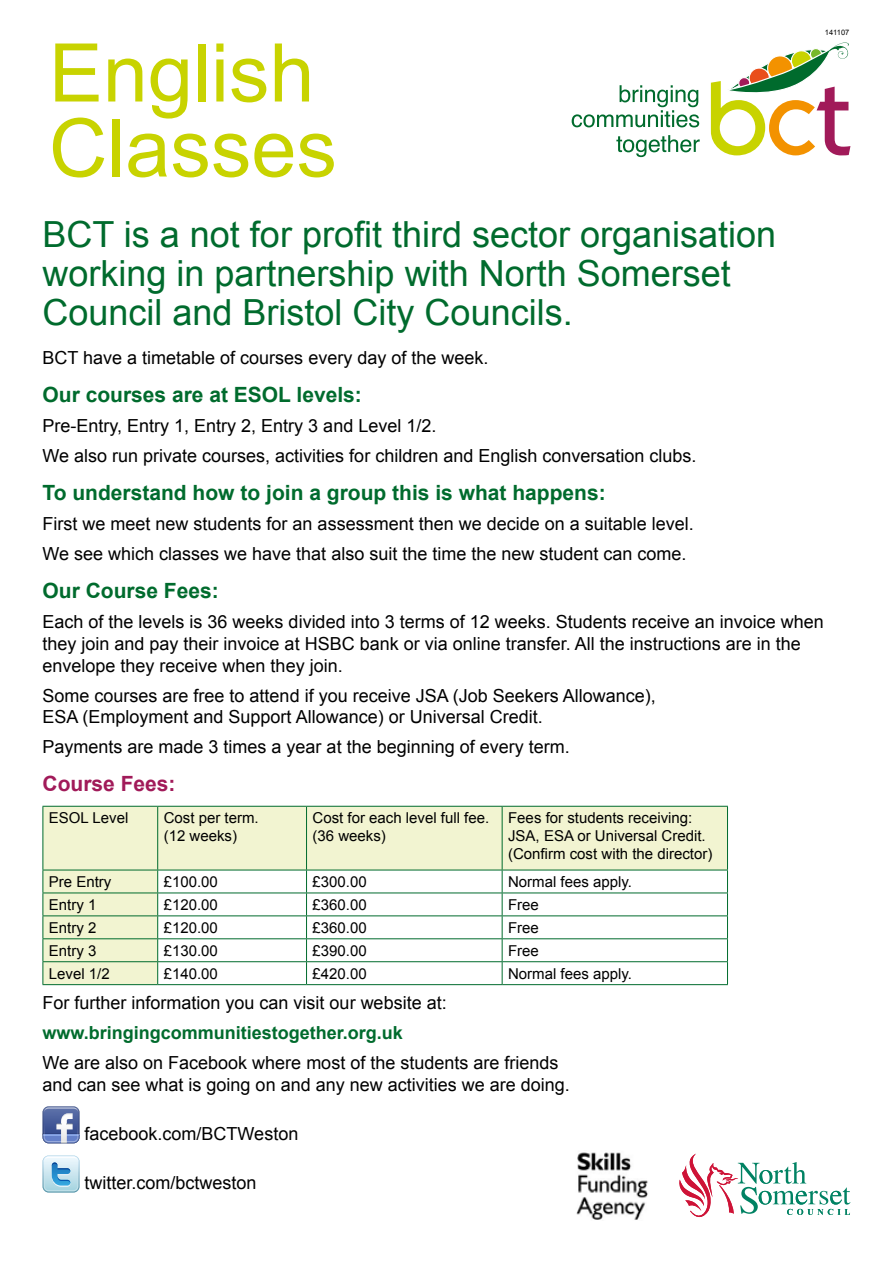
<style>
.page{position:relative;width:893px;height:1263px;background:#fff}
.page>*{position:absolute;margin:0;border:0;box-sizing:border-box;transform-origin:0 0}
.t1{font:81px/75px "Arial";color:#c8d300}
.t2{font:36px/39px "Arial";color:#006b2d}
.t3{font:700 21px "Arial";color:#006b2d}
.t4{font:700 21px "Arial";color:#a11a59}
.t5{font:18px/21.6px "Arial";color:#000}
.t6{font:700 18px "Arial";color:#006b2d}
.t7{font:15px/18px "Arial";color:#000}
.t8{font:7.5px "Arial";color:#000}
</style>
<div class="page">
<svg style="left:679px;top:1153px;width:171px;height:64px"></svg>
<svg style="left:44px;top:807px;width:683px;height:177px"></svg>
<hr style="left:43px;top:806px;width:115px;height:1px;background:#006b2d">
<hr style="left:43px;top:807px;width:1px;height:63px;background:#006b2d">
<hr style="left:158px;top:806px;width:149px;height:1px;background:#006b2d">
<hr style="left:157px;top:807px;width:1px;height:63px;background:#006b2d">
<hr style="left:307px;top:806px;width:195px;height:1px;background:#006b2d">
<hr style="left:306px;top:807px;width:1px;height:63px;background:#006b2d">
<hr style="left:502px;top:806px;width:226px;height:1px;background:#006b2d">
<hr style="left:502px;top:807px;width:1px;height:63px;background:#006b2d">
<hr style="left:727px;top:807px;width:1px;height:63px;background:#006b2d">
<hr style="left:43px;top:870px;width:115px;height:1px;background:#006b2d">
<hr style="left:158px;top:870px;width:149px;height:1px;background:#006b2d">
<hr style="left:307px;top:870px;width:195px;height:1px;background:#006b2d">
<hr style="left:502px;top:870px;width:226px;height:1px;background:#006b2d">
<hr style="left:43px;top:892px;width:115px;height:1px;background:#006b2d">
<hr style="left:158px;top:892px;width:149px;height:1px;background:#006b2d">
<hr style="left:307px;top:892px;width:195px;height:1px;background:#006b2d">
<hr style="left:502px;top:892px;width:226px;height:1px;background:#006b2d">
<hr style="left:43px;top:915px;width:115px;height:1px;background:#006b2d">
<hr style="left:158px;top:915px;width:149px;height:1px;background:#006b2d">
<hr style="left:307px;top:915px;width:195px;height:1px;background:#006b2d">
<hr style="left:502px;top:915px;width:226px;height:1px;background:#006b2d">
<hr style="left:43px;top:938px;width:115px;height:1px;background:#006b2d">
<hr style="left:158px;top:938px;width:149px;height:1px;background:#006b2d">
<hr style="left:307px;top:938px;width:195px;height:1px;background:#006b2d">
<hr style="left:502px;top:938px;width:226px;height:1px;background:#006b2d">
<hr style="left:43px;top:961px;width:115px;height:1px;background:#006b2d">
<svg style="left:43px;top:870px;width:1px;height:114px"></svg>
<hr style="left:158px;top:961px;width:149px;height:1px;background:#006b2d">
<svg style="left:157px;top:870px;width:1px;height:114px"></svg>
<hr style="left:307px;top:961px;width:195px;height:1px;background:#006b2d">
<svg style="left:306px;top:870px;width:1px;height:114px"></svg>
<hr style="left:502px;top:961px;width:226px;height:1px;background:#006b2d">
<svg style="left:502px;top:870px;width:1px;height:114px"></svg>
<svg style="left:727px;top:870px;width:1px;height:114px"></svg>
<hr style="left:43px;top:984px;width:115px;height:1px;background:#006b2d">
<hr style="left:158px;top:984px;width:149px;height:1px;background:#006b2d">
<hr style="left:307px;top:984px;width:195px;height:1px;background:#006b2d">
<hr style="left:502px;top:984px;width:226px;height:1px;background:#006b2d">
<svg style="left:43px;top:1106px;width:37px;height:37px"></svg>
<svg style="left:43px;top:1155px;width:37px;height:37px"></svg>
<svg style="left:572px;top:85px;width:127px;height:42px"></svg>
<svg style="left:616px;top:135px;width:84px;height:22px"></svg>
<svg style="left:711px;top:43px;width:139px;height:112px"></svg>
<img style="left:576px;top:1152px;width:72px;height:68px">
<h1 class="t1" style="left:49px;top:36px;width:290px">English<br>Classes</h1>
<p class="t8" style="left:825px;top:28px;width:26px">141107</p>
<h2 class="t2" style="left:43px;top:216px;width:735px">BCT is a not for profit third sector organisation working in partnership with North Somerset<br>Council and Bristol City Councils.</h2>
<p class="t5" style="left:43px;top:347px;width:447px">BCT have a timetable of courses every day of the week.</p>
<p class="t3" style="left:43px;top:381px;width:321px">Our courses are at ESOL levels:</p>
<p class="t5" style="left:43px;top:411px;width:655px;line-height:30.2px">Pre-Entry, Entry 1, Entry 2, Entry 3 and Level 1/2.<br>We also run private courses, activities for children and English conversation clubs.</p>
<p class="t3" style="left:43px;top:479px;width:565px">To understand how to join a group this is what happens:</p>
<p class="t5" style="left:43px;top:509px;width:653px;line-height:30.2px">First we meet new students for an assessment then we decide on a suitable level.<br>We see which classes we have that also suit the time the new student can come.</p>
<p class="t3" style="left:43px;top:577px;width:178px">Our Course Fees:</p>
<p class="t5" style="left:43px;top:611px;width:783px">Each of the levels is 36 weeks divided into 3 terms of 12 weeks. Students receive an invoice when they join and pay their invoice at HSBC bank or via online transfer. All the instructions are in the envelope they receive when they join.</p>
<p class="t5" style="left:43px;top:685px;width:615px">Some courses are free to attend if you receive JSA (Job Seekers Allowance),<br>ESA (Employment and Support Allowance) or Universal Credit.</p>
<p class="t5" style="left:43px;top:736px;width:529px">Payments are made 3 times a year at the beginning of every term.</p>
<p class="t4" style="left:43px;top:770px;width:135px">Course Fees:</p>
<p class="t7" style="left:49px;top:809px;width:81px">ESOL Level</p>
<p class="t7" style="left:164px;top:809px;width:97px">Cost per term. (12 weeks)</p>
<p class="t7" style="left:313px;top:809px;width:178px">Cost for each level full fee. (36 weeks)</p>
<p class="t7" style="left:508px;top:809px;width:206px">Fees for students receiving:<br>JSA, ESA or Universal Credit. (Confirm cost with the director)</p>
<p class="t7" style="left:49px;top:873px;width:64px">Pre Entry</p>
<p class="t7" style="left:164px;top:873px;width:56px">£100.00</p>
<p class="t7" style="left:313px;top:873px;width:56px">£300.00</p>
<p class="t7" style="left:508px;top:873px;width:125px">Normal fees apply.</p>
<p class="t7" style="left:49px;top:896px;width:49px">Entry 1</p>
<p class="t7" style="left:164px;top:896px;width:56px">£120.00</p>
<p class="t7" style="left:313px;top:896px;width:56px">£360.00</p>
<p class="t7" style="left:508px;top:896px;width:32px">Free</p>
<p class="t7" style="left:49px;top:919px;width:49px">Entry 2</p>
<p class="t7" style="left:164px;top:919px;width:56px">£120.00</p>
<p class="t7" style="left:313px;top:919px;width:56px">£360.00</p>
<p class="t7" style="left:508px;top:919px;width:32px">Free</p>
<p class="t7" style="left:49px;top:942px;width:49px">Entry 3</p>
<p class="t7" style="left:164px;top:942px;width:56px">£130.00</p>
<p class="t7" style="left:313px;top:942px;width:56px">£390.00</p>
<p class="t7" style="left:508px;top:942px;width:32px">Free</p>
<p class="t7" style="left:49px;top:964px;width:62px">Level 1/2</p>
<p class="t7" style="left:164px;top:964px;width:56px">£140.00</p>
<p class="t7" style="left:313px;top:964px;width:56px">£420.00</p>
<p class="t7" style="left:508px;top:964px;width:125px">Normal fees apply.</p>
<p class="t5" style="left:43px;top:992px;width:406px">For further information you can visit our website at:</p>
<p class="t6" style="left:43px;top:1021px;width:362px">www.bringingcommunitiestogether.org.uk</p>
<p class="t5" style="left:43px;top:1052px;width:529px">We are also on Facebook where most of the students are friends and can see what is going on and any new activities we are doing.</p>
<p class="t5" style="left:85px;top:1123px;width:215px">facebook.com/BCTWeston</p>
<p class="t5" style="left:85px;top:1172px;width:174px">twitter.com/bctweston</p>
</div>
